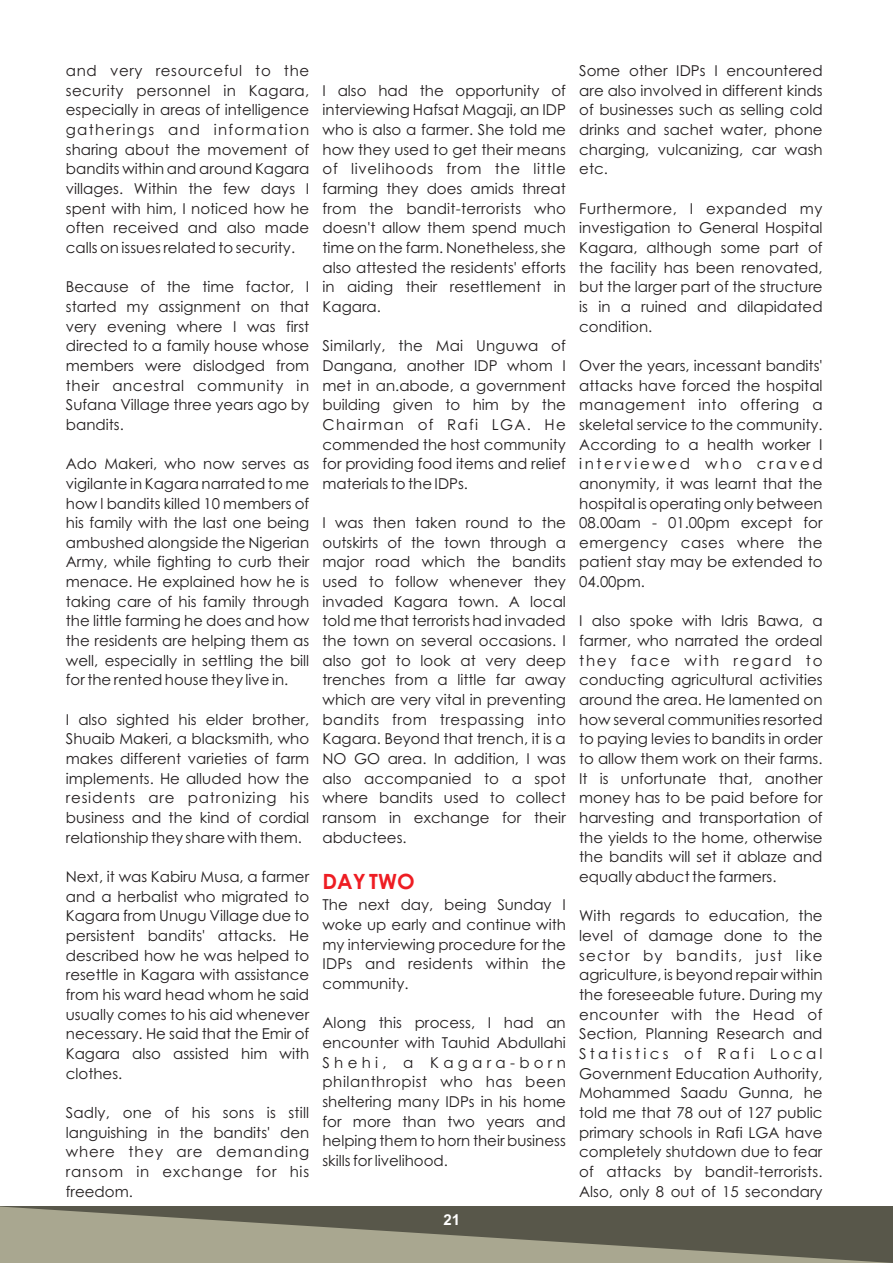
<style>
.page{position:relative;width:893px;height:1263px;background:#fff}
.page>*{position:absolute;margin:0;border:0;box-sizing:border-box;transform-origin:0 0}
.t1{font:700 21px "Century Gothic";color:#ee1d23}
.t2{font:15px/19.6px "Century Gothic";color:#231f20;text-align:justify}
.t3{font:700 15px "Arial";color:#fff}
</style>
<div class="page">
<svg style="left:0;top:1206px;width:893px;height:57px"></svg>
<p class="t2" style="left:66px;top:62px;width:245px">and very resourceful to the security personnel in Kagara, especially in areas of intelligence gatherings and information sharing about the movement of bandits within and around Kagara villages. Within the few days I spent with him, I noticed how he often received and also made calls on issues related to security.</p>
<p class="t2" style="left:66px;top:278px;width:245px">Because of the time factor, I started my assignment on that very evening where I was first directed to a family house whose members were dislodged from their ancestral community in Sufana Village three years ago by bandits.</p>
<p class="t2" style="left:66px;top:455px;width:245px">Ado Makeri, who now serves as vigilante in Kagara narrated to me how l bandits killed 10 members of his family with the last one being ambushed alongside the Nigerian Army, while fighting to curb their menace. He explained how he is taking care of his family through the little farming he does and how the residents are helping them as well, especially in settling the bill for the rented house they live in.</p>
<p class="t2" style="left:66px;top:711px;width:245px">I also sighted his elder brother, Shuaib Makeri, a blacksmith, who makes different varieties of farm implements. He alluded how the residents are patronizing his business and the kind of cordial relationship they share with them.</p>
<p class="t2" style="left:66px;top:868px;width:245px">Next, it was Kabiru Musa, a farmer and a herbalist who migrated to Kagara from Unugu Village due to persistent bandits' attacks. He described how he was helped to resettle in Kagara with assistance from his ward head whom he said usually comes to his aid whenever necessary. He said that the Emir of Kagara also assisted him with clothes.</p>
<p class="t2" style="left:66px;top:1104px;width:245px">Sadly, one of his sons is still languishing in the bandits' den where they are demanding ransom in exchange for his freedom.</p>
<p class="t2" style="left:323px;top:82px;width:245px">I also had the opportunity of interviewing Hafsat Magaji, an IDP who is also a farmer. She told me how they used to get their means of livelihoods from the little farming they does amids threat from the bandit-terrorists who doesn't allow them spend much time on the farm. Nonetheless, she also attested the residents' efforts in aiding their resettlement in Kagara.</p>
<p class="t2" style="left:323px;top:337px;width:245px">Similarly, the Mai Unguwa of Dangana, another IDP whom I met in an.abode, a government building given to him by the Chairman of Rafi LGA. He commended the host community for providing food items and relief materials to the IDPs.</p>
<p class="t2" style="left:322px;top:514px;width:245px">I was then taken round to the outskirts of the town through a major road which the bandits used to follow whenever they invaded Kagara town. A local told me that terrorists had invaded the town on several occasions. I also got to look at very deep trenches from a little far away which are very vital in preventing bandits from trespassing into Kagara. Beyond that trench, it is a NO GO area. In addition, I was also accompanied to a spot where bandits used to collect ransom in exchange for their abductees.</p>
<h1 class="t1" style="left:322px;top:873px;width:94px">DAY TWO</h1>
<p class="t2" style="left:322px;top:896px;width:245px">The next day, being Sunday I woke up early and continue with my interviewing procedure for the IDPs and residents within the community.</p>
<p class="t2" style="left:322px;top:1014px;width:245px">Along this process, I had an encounter with Tauhid Abdullahi Shehi, a Kagara-born philanthropist who has been sheltering many IDPs in his home for more than two years and helping them to horn their business skills for livelihood.</p>
<p class="t3" style="left:444px;top:1214px;width:18px">21</p>
<p class="t2" style="left:579px;top:62px;width:245px">Some other IDPs I encountered are also involved in different kinds of businesses such as selling cold drinks and sachet water, phone charging, vulcanizing, car wash etc.</p>
<p class="t2" style="left:579px;top:200px;width:245px">Furthermore, I expanded my investigation to General Hospital Kagara, although some part of the facility has been renovated, but the larger part of the structure is in a ruined and dilapidated condition.</p>
<p class="t2" style="left:579px;top:357px;width:245px">Over the years, incessant bandits' attacks have forced the hospital management into offering a skeletal service to the community.<br>According to a health worker I interviewed who craved anonymity, it was learnt that the hospital is operating only between 08.00am - 01.00pm except for emergency cases where the patient stay may be extended to 04.00pm.</p>
<p class="t2" style="left:579px;top:612px;width:245px">I also spoke with Idris Bawa, a farmer, who narrated the ordeal they face with regard to conducting agricultural activities around the area. He lamented on how several communities resorted to paying levies to bandits in order to allow them work on their farms.<br>It is unfortunate that, another money has to be paid before for harvesting and transportation of the yields to the home, otherwise the bandits will set it ablaze and equally abduct the farmers.</p>
<p class="t2" style="left:579px;top:907px;width:245px">With regards to education, the level of damage done to the sector by bandits, just like agriculture, is beyond repair within the foreseeable future. During my encounter with the Head of Section, Planning Research and Statistics of Rafi Local Government Education Authority, Mohammed Saadu Gunna, he told me that 78 out of 127 public primary schools in Rafi LGA have completely shutdown due to fear of attacks by bandit-terrorists.<br>Also, only 8 out of 15 secondary</p>
</div>
